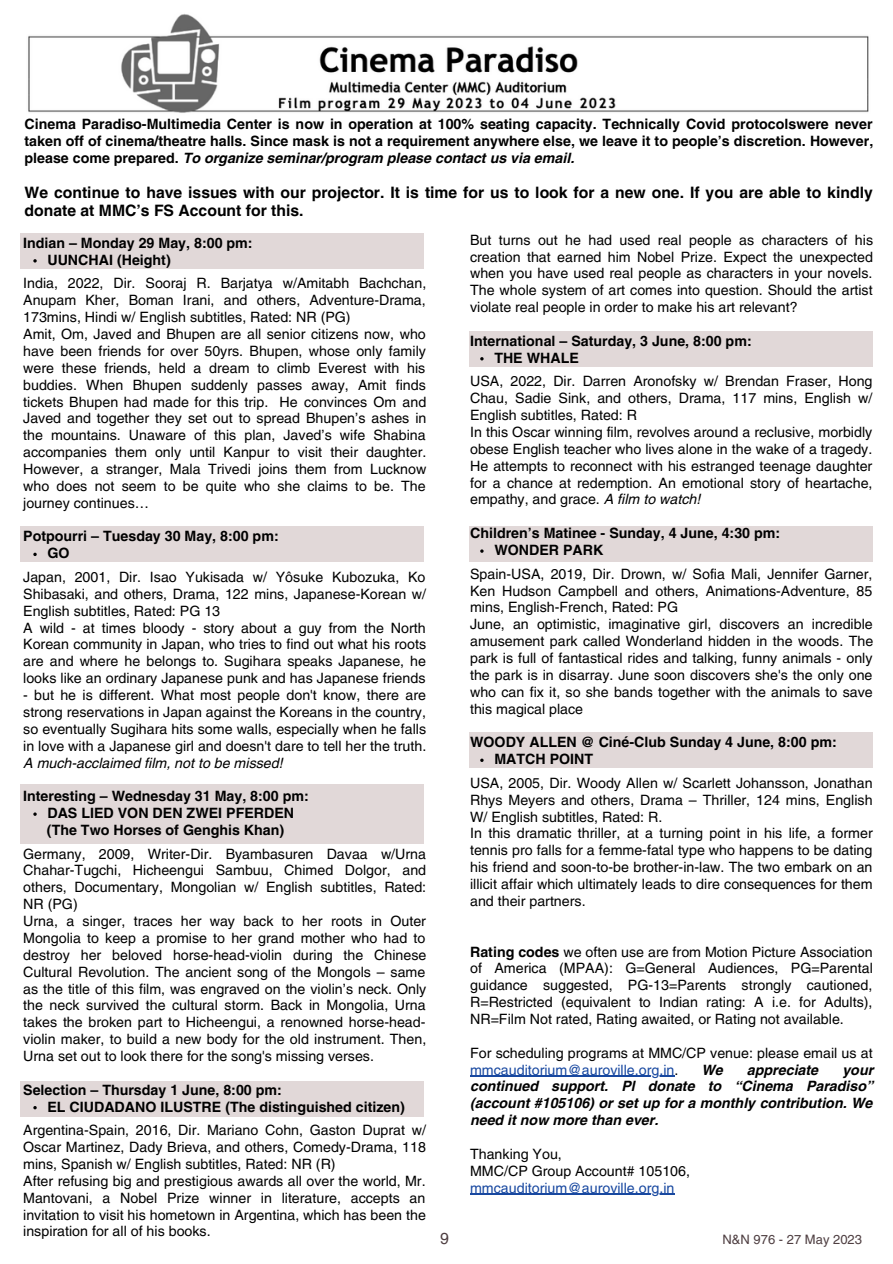
<style>
.page{position:relative;width:893px;height:1264px;background:#fff}
.page>*{position:absolute;margin:0;border:0;box-sizing:border-box;transform-origin:0 0}
.t1{font:16.05px "Helvetica LT Pro";color:#4e3e41}
.t2{font:700 15.75px/18px "Helvetica LT Pro";color:#000}
.t3{font:14.25px/16.8px "Helvetica LT Pro";color:#000;text-align:justify}
.t4{font:700 14.25px/16.8px "Helvetica LT Pro";color:#000;text-align:justify}
.t5{font:italic 700 14.25px/16.8px "Helvetica LT Pro";color:#000;text-align:justify}
.t6{font:14.25px/16.8px "Helvetica LT Pro";color:#1848a0}
.t7{font:13.05px "Helvetica LT Pro";color:#4e3e41}
.s1{font-style:italic}
.s2{font-weight:700}
.s3{color:#1848a0}
.s4{color:#000}
</style>
<div class="page">
<div style="left:469px;top:731px;width:403px;height:36px;background:#e1d8d8"></div>
<div style="left:469px;top:526px;width:403px;height:36px;background:#e1d8d8"></div>
<div style="left:469px;top:331px;width:403px;height:36px;background:#e1d8d8"></div>
<svg style="left:480px;top:549px;width:3px;height:4px"></svg>
<hr style="left:470px;top:1075px;width:204px;height:1px;background:#1848a0">
<hr style="left:470px;top:1193px;width:204px;height:1px;background:#1848a0">
<img style="left:28px;top:14px;width:841px;height:99px">
<div style="left:20px;top:233px;width:404px;height:36px;background:#e1d8d8"></div>
<div style="left:20px;top:783px;width:404px;height:60px;background:#e1d8d8"></div>
<div style="left:20px;top:1081px;width:404px;height:36px;background:#e1d8d8"></div>
<div style="left:20px;top:526px;width:404px;height:36px;background:#e1d8d8"></div>
<svg style="left:33px;top:259px;width:4px;height:3px"></svg>
<svg style="left:33px;top:552px;width:4px;height:4px"></svg>
<svg style="left:33px;top:1106px;width:4px;height:3px"></svg>
<p class="t4" style="left:25px;top:117px;width:850px">Cinema Paradiso-Multimedia Center is now in operation at 100% seating capacity. Technically Covid protocolswere never taken off of cinema/theatre halls. Since mask is not a requirement anywhere else, we leave it to people’s discretion. However, please come prepared. <span class="s1">To organize seminar/program please contact us via email.</span></p>
<p class="t2" style="left:25px;top:185px;width:849px">We continue to have issues with our projector. It is time for us to look for a new one. If you are able to kindly donate at MMC’s FS Account for this.</p>
<p class="t4" style="left:23px;top:236px;width:231px">Indian – Monday 29 May, 8:00 pm:</p>
<p class="t3" style="left:23px;top:276px;width:404px">India, 2022, Dir. Sooraj R. Barjatya w/Amitabh Bachchan, Anupam Kher, Boman Irani, and others, Adventure-Drama, 173mins, Hindi w/ English subtitles, Rated: NR (PG)</p>
<p class="t3" style="left:23px;top:327px;width:404px">Amit, Om, Javed and Bhupen are all senior citizens now, who have been friends for over 50yrs. Bhupen, whose only family were these friends, held a dream to climb Everest with his buddies. When Bhupen suddenly passes away, Amit finds tickets Bhupen had made for this trip. He convinces Om and Javed and together they set out to spread Bhupen’s ashes in the mountains. Unaware of this plan, Javed’s wife Shabina accompanies them only until Kanpur to visit their daughter.<br>However, a stranger, Mala Trivedi joins them from Lucknow who does not seem to be quite who she claims to be. The journey continues…</p>
<p class="t4" style="left:23px;top:529px;width:257px">Potpourri – Tuesday 30 May, 8:00 pm:</p>
<p class="t3" style="left:23px;top:570px;width:404px">Japan, 2001, Dir. Isao Yukisada w/ Yôsuke Kubozuka, Ko Shibasaki, and others, Drama, 122 mins, Japanese-Korean w/ English subtitles, Rated: PG 13</p>
<p class="t3" style="left:23px;top:620px;width:404px">A wild - at times bloody - story about a guy from the North Korean community in Japan, who tries to find out what his roots are and where he belongs to. Sugihara speaks Japanese, he looks like an ordinary Japanese punk and has Japanese friends</p>
<p class="t3" style="left:23px;top:688px;width:404px">- but he is different. What most people don't know, there are strong reservations in Japan against the Koreans in the country, so eventually Sugihara hits some walls, especially when he falls in love with a Japanese girl and doesn't dare to tell her the truth.<br><span class="s1">A much-acclaimed film, not to be missed!</span></p>
<p class="t4" style="left:23px;top:789px;width:287px">Interesting – Wednesday 31 May, 8:00 pm:</p>
<p class="t4" style="left:47px;top:823px;width:239px">(The Two Horses of Genghis Khan)</p>
<p class="t3" style="left:23px;top:846px;width:404px">Germany, 2009, Writer-Dir. Byambasuren Davaa w/Urna Chahar-Tugchi, Hicheengui Sambuu, Chimed Dolgor, and others, Documentary, Mongolian w/ English subtitles, Rated:<br>NR (PG)</p>
<p class="t3" style="left:23px;top:914px;width:404px">Urna, a singer, traces her way back to her roots in Outer Mongolia to keep a promise to her grand mother who had to destroy her beloved horse-head-violin during the Chinese Cultural Revolution. The ancient song of the Mongols – same as the title of this film, was engraved on the violin’s neck. Only the neck survived the cultural storm. Back in Mongolia, Urna takes the broken part to Hicheengui, a renowned horse-head&shy;violin maker, to build a new body for the old instrument. Then, Urna set out to look there for the song's missing verses.</p>
<p class="t4" style="left:23px;top:1082px;width:260px">Selection – Thursday 1 June, 8:00 pm:</p>
<p class="t3" style="left:23px;top:1123px;width:404px">Argentina-Spain, 2016, Dir. Mariano Cohn, Gaston Duprat w/ Oscar Martinez, Dady Brieva, and others, Comedy-Drama, 118 mins, Spanish w/ English subtitles, Rated: NR (R)</p>
<p class="t3" style="left:23px;top:1173px;width:404px">After refusing big and prestigious awards all over the world, Mr.<br>Mantovani, a Nobel Prize winner in literature, accepts an invitation to visit his hometown in Argentina, which has been the inspiration for all of his books.</p>
<p class="t4" style="left:47px;top:253px;width:125px">UUNCHAI (Height)</p>
<p class="t4" style="left:47px;top:546px;width:24px">GO</p>
<p class="t4" style="left:47px;top:806px;width:248px">DAS LIED VON DEN ZWEI PFERDEN</p>
<p class="t4" style="left:47px;top:1099px;width:359px">EL CIUDADANO ILUSTRE (The distinguished citizen)</p>
<p class="t1" style="left:440px;top:1232px;width:10px">9</p>
<p class="t3" style="left:470px;top:232px;width:404px">But turns out he had used real people as characters of his creation that earned him Nobel Prize. Expect the unexpected when you have used real people as characters in your novels.<br>The whole system of art comes into question. Should the artist violate real people in order to make his art relevant?</p>
<p class="t4" style="left:470px;top:334px;width:283px">International – Saturday, 3 June, 8:00 pm:</p>
<p class="t3" style="left:470px;top:374px;width:404px">USA, 2022, Dir. Darren Aronofsky w/ Brendan Fraser, Hong Chau, Sadie Sink, and others, Drama, 117 mins, English w/ English subtitles, Rated: R</p>
<p class="t3" style="left:470px;top:425px;width:404px">In this Oscar winning film, revolves around a reclusive, morbidly obese English teacher who lives alone in the wake of a tragedy.<br>He attempts to reconnect with his estranged teenage daughter for a chance at redemption. An emotional story of heartache, empathy, and grace. <span class="s1">A film to watch!</span></p>
<p class="t4" style="left:470px;top:526px;width:311px">Children’s Matinee - Sunday, 4 June, 4:30 pm:</p>
<p class="t3" style="left:470px;top:566px;width:404px">Spain-USA, 2019, Dir. Drown, w/ Sofia Mali, Jennifer Garner, Ken Hudson Campbell and others, Animations-Adventure, 85 mins, English-French, Rated: PG</p>
<p class="t3" style="left:470px;top:617px;width:404px">June, an optimistic, imaginative girl, discovers an incredible amusement park called Wonderland hidden in the woods. The park is full of fantastical rides and talking, funny animals - only the park is in disarray. June soon discovers she's the only one who can fix it, so she bands together with the animals to save this magical place</p>
<p class="t4" style="left:470px;top:735px;width:368px">WOODY ALLEN @ Ciné-Club Sunday 4 June, 8:00 pm:</p>
<p class="t3" style="left:470px;top:775px;width:404px">USA, 2005, Dir. Woody Allen w/ Scarlett Johansson, Jonathan Rhys Meyers and others, Drama – Thriller, 124 mins, English W/ English subtitles, Rated: R.</p>
<p class="t3" style="left:470px;top:826px;width:404px">In this dramatic thriller, at a turning point in his life, a former tennis pro falls for a femme-fatal type who happens to be dating his friend and soon-to-be brother-in-law. The two embark on an illicit affair which ultimately leads to dire consequences for them and their partners.</p>
<p class="t3" style="left:470px;top:944px;width:404px"><span class="s2">Rating codes</span> we often use are from Motion Picture Association of America (MPAA): G=General Audiences, PG=Parental guidance suggested, PG-13=Parents strongly cautioned, R=Restricted (equivalent to Indian rating: A i.e. for Adults), NR=Film Not rated, Rating awaited, or Rating not available.</p>
<p class="t3" style="left:470px;top:1045px;width:404px">For scheduling programs at MMC/CP venue: please email us at <span class="s3">mmcauditorium@auroville.org.in</span>.</p>
<p class="t4" style="left:494px;top:351px;width:86px">THE WHALE</p>
<p class="t4" style="left:494px;top:543px;width:111px">WONDER PARK</p>
<p class="t4" style="left:494px;top:752px;width:100px">MATCH POINT</p>
<p class="t5" style="left:701px;top:1062px;width:23px">We</p>
<p class="t5" style="left:747px;top:1062px;width:73px">appreciate</p>
<p class="t5" style="left:470px;top:1062px;width:404px;text-indent:372px">your continued support. Pl donate to “Cinema Paradiso” (account #105106) or set up for a monthly contribution. We need it now more than ever.</p>
<p class="t3" style="left:470px;top:1146px;width:93px">Thanking You,</p>
<p class="t6" style="left:470px;top:1163px;width:221px"><span class="s4">MMC/CP Group Account# 105106, </span>mmcauditorium@auroville.org.in</p>
<p class="t7" style="left:722px;top:1234px;width:141px">N&amp;N 976 - 27 May 2023</p>
</div>
